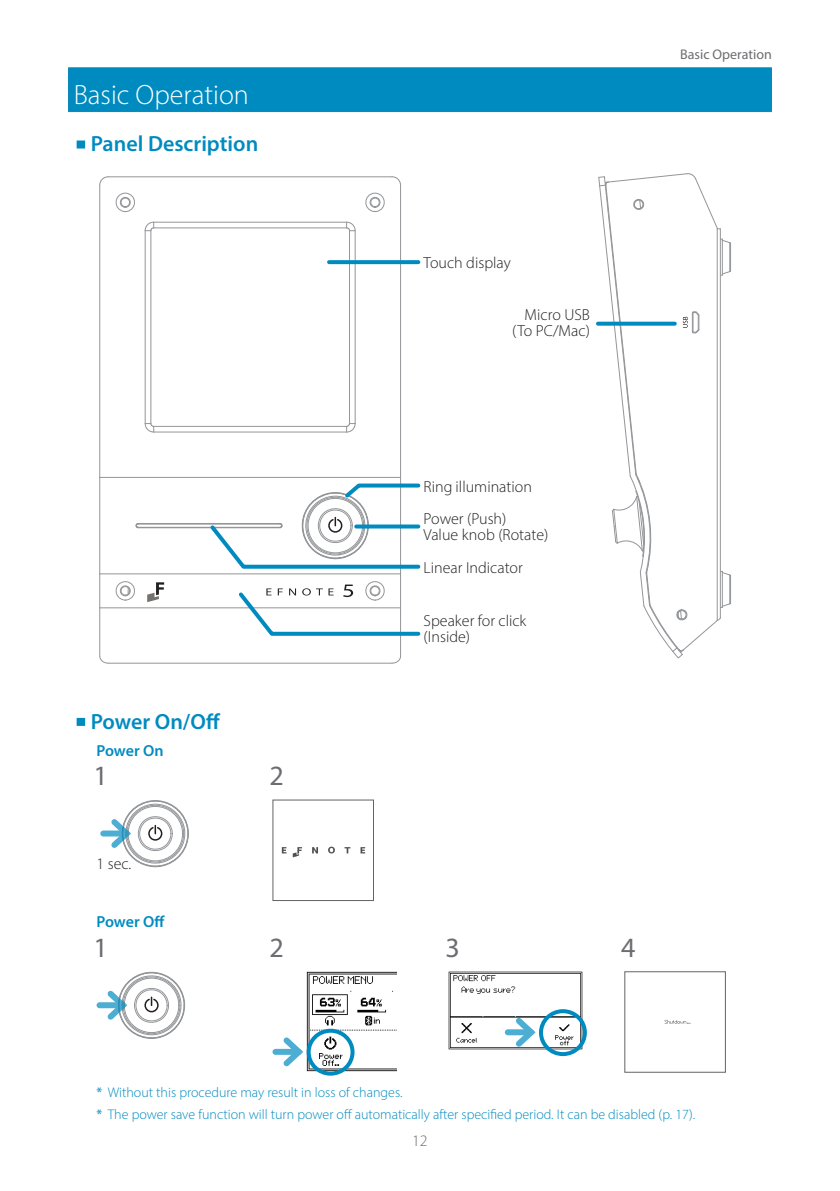
<style>
.page{position:relative;width:840px;height:1191px;background:#fff}
.page>*{position:absolute;margin:0;border:0;box-sizing:border-box;transform-origin:0 0}
.t1{font:300 28px "Myriad Pro";color:#fff}
.t2{font:28px "Myriad Pro";color:#6c6d70}
.t3{font:600 22px "Myriad Pro";color:#008bc0}
.t4{font:300 16px/16px "Myriad Pro";color:#231f20}
.t5{font:600 16px "Myriad Pro";letter-spacing:-.01em;color:#008bc0}
.t6{font:300 16px "Myriad Pro";color:#6c6d70}
.t7{font:300 14px/22.4px "Myriad Pro";color:#008bc0}
.t8{font:14px "Myriad Pro";color:#6c6d70}
.s1{font-weight:400}
</style>
<div class="page">
<hr style="left:150px;top:231px;width:1px;height:192px;background:#939598">
<hr style="left:154px;top:227px;width:192px;height:1px;background:#939598">
<hr style="left:154px;top:426px;width:192px;height:1px;background:#939598">
<hr style="left:349px;top:231px;width:1px;height:192px;background:#939598">
<hr style="left:400px;top:608px;width:1px;height:48px;background:#939598">
<hr style="left:99px;top:608px;width:1px;height:48px;background:#939598">
<svg style="left:99px;top:640px;width:10px;height:24px"></svg>
<hr style="left:108px;top:663px;width:284px;height:1px;background:#939598">
<svg style="left:391px;top:656px;width:10px;height:8px"></svg>
<hr style="left:400px;top:574px;width:1px;height:34px;background:#939598">
<hr style="left:100px;top:607px;width:300px;height:1px;background:#939598">
<hr style="left:99px;top:574px;width:1px;height:34px;background:#939598">
<svg style="left:144px;top:221px;width:10px;height:10px"></svg>
<hr style="left:154px;top:222px;width:192px;height:1px;background:#939598">
<svg style="left:346px;top:221px;width:9px;height:11px"></svg>
<hr style="left:354px;top:231px;width:1px;height:192px;background:#939598">
<svg style="left:345px;top:422px;width:11px;height:11px"></svg>
<hr style="left:154px;top:432px;width:192px;height:1px;background:#939598">
<svg style="left:144px;top:423px;width:10px;height:10px"></svg>
<hr style="left:145px;top:231px;width:1px;height:192px;background:#939598">
<hr style="left:400px;top:185px;width:1px;height:292px;background:#939598">
<svg style="left:391px;top:176px;width:10px;height:9px"></svg>
<hr style="left:108px;top:176px;width:284px;height:1px;background:#939598">
<svg style="left:99px;top:176px;width:10px;height:10px"></svg>
<hr style="left:99px;top:185px;width:1px;height:292px;background:#939598">
<hr style="left:400px;top:477px;width:1px;height:97px;background:#939598">
<hr style="left:100px;top:477px;width:300px;height:1px;background:#939598">
<hr style="left:99px;top:477px;width:1px;height:97px;background:#939598">
<hr style="left:100px;top:573px;width:300px;height:1px;background:#939598">
<svg style="left:115px;top:192px;width:20px;height:20px"></svg>
<svg style="left:365px;top:192px;width:20px;height:20px"></svg>
<svg style="left:115px;top:581px;width:20px;height:20px"></svg>
<hr style="left:138px;top:527px;width:142px;height:1px;background:#939598">
<hr style="left:138px;top:523px;width:142px;height:1px;background:#939598">
<svg style="left:135px;top:523px;width:4px;height:5px"></svg>
<svg style="left:147px;top:582px;width:17px;height:20px"></svg>
<svg style="left:597px;top:173px;width:134px;height:486px"></svg>
<div style="left:68px;top:68px;width:703px;height:44px;background:#4d7586"></div>
<div style="left:68px;top:67px;width:703px;height:44px;background:#008bc0"></div>
<svg style="left:329px;top:260px;width:89px;height:4px"></svg>
<svg style="left:597px;top:322px;width:77px;height:4px"></svg>
<svg style="left:207px;top:483px;width:214px;height:86px"></svg>
<svg style="left:235px;top:581px;width:186px;height:55px"></svg>
<svg style="left:356px;top:524px;width:62px;height:4px"></svg>
<svg style="left:77px;top:718px;width:9px;height:8px"></svg>
<svg style="left:77px;top:140px;width:9px;height:8px"></svg>
<div style="left:103px;top:830px;width:24px;height:6px;background:#4daed3"></div>
<svg style="left:106px;top:800px;width:83px;height:67px"></svg>
<svg style="left:272px;top:799px;width:102px;height:102px"></svg>
<div style="left:99px;top:1002px;width:24px;height:6px;background:#4daed3"></div>
<svg style="left:102px;top:971px;width:84px;height:68px"></svg>
<div style="left:275px;top:1048px;width:24px;height:6px;background:#4daed3"></div>
<svg style="left:278px;top:1037px;width:26px;height:30px"></svg>
<img style="left:306px;top:971px;width:90px;height:100px">
<div style="left:306px;top:1028px;width:48px;height:47px;border:4px solid #008bc0;border-radius:50%"></div>
<img style="left:448px;top:971px;width:133px;height:78px">
<div style="left:507px;top:1029px;width:24px;height:6px;background:#4daed3"></div>
<svg style="left:510px;top:1016px;width:27px;height:32px"></svg>
<div style="left:538px;top:1009px;width:48px;height:47px;border:4px solid #008bc0;border-radius:50%"></div>
<svg style="left:624px;top:971px;width:102px;height:102px"></svg>
<h1 class="t1" style="left:74px;top:78px;width:176px">Basic Operation</h1>
<h2 class="t3" style="left:91px;top:130px;width:169px">Panel Description</h2>
<p class="t4" style="left:423px;top:255px;width:89px">Touch display</p>
<p class="t4" style="left:512px;top:307px;width:79px;text-align:right">Micro USB (To PC/Mac)</p>
<p class="t8" style="left:679px;top:45px;width:93px">Basic Operation</p>
<p class="t4" style="left:423px;top:478px;width:110px">Ring illumination</p>
<p class="t4" style="left:423px;top:510px;width:126px">Power (Push)<br>Value knob (Rotate)</p>
<p class="t4" style="left:423px;top:559px;width:101px">Linear Indicator</p>
<h2 class="t3" style="left:91px;top:707px;width:131px">Power On/Off</h2>
<p class="t5" style="left:96px;top:741px;width:68px">Power On</p>
<h1 class="t2" style="left:93px;top:758px;width:16px">1</h1>
<p class="t4" style="left:96px;top:855px;width:35px">1 sec.</p>
<p class="t5" style="left:96px;top:911px;width:70px">Power Off</p>
<h1 class="t2" style="left:269px;top:758px;width:16px">2</h1>
<p class="t4" style="left:423px;top:612px;width:104px">Speaker for click (Inside)</p>
<h1 class="t2" style="left:93px;top:930px;width:16px">1</h1>
<h1 class="t2" style="left:269px;top:930px;width:16px">2</h1>
<h1 class="t2" style="left:445px;top:930px;width:16px">3</h1>
<h1 class="t2" style="left:621px;top:930px;width:16px">4</h1>
<p class="t7" style="left:96px;top:1080px;width:598px"><span class="s1">*</span> Without this procedure may result in loss of changes.<br><span class="s1">*</span> The power save function will turn power off automatically after specified period. It can be disabled (p. 17).</p>
<p class="t6" style="left:412px;top:1131px;width:17px">12</p>
</div>
